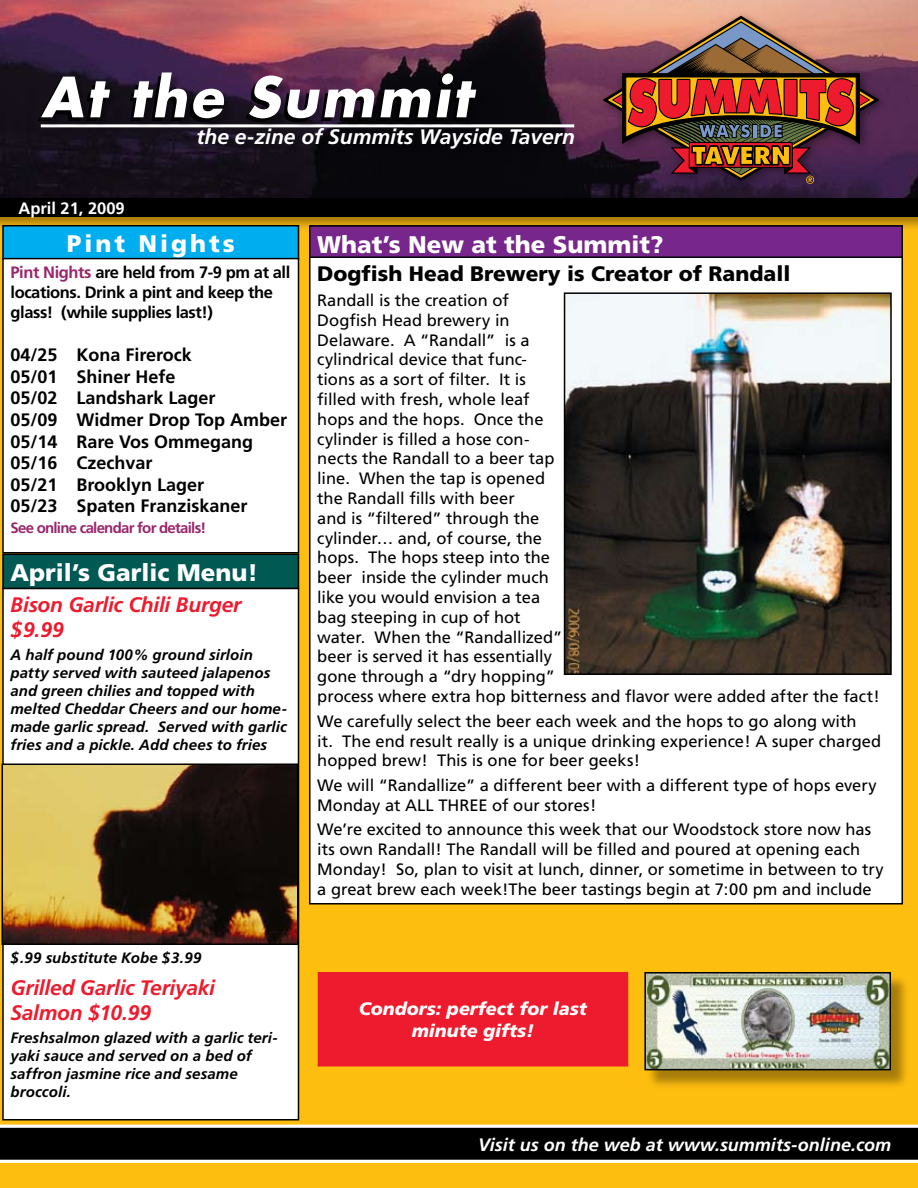
<style>
.page{position:relative;width:918px;height:1188px;background:#fff}
.page>*{position:absolute;margin:0;border:0;box-sizing:border-box;transform-origin:0 0}
.t1{font:italic 700 54px "Futura";letter-spacing:.05em;color:#fff}
.t2{font:900 24px "Frutiger";color:#fff}
.t3{font:900 24px "Frutiger";letter-spacing:.125em;color:#fff}
.t4{font:italic 700 21px/25.2px "Frutiger";letter-spacing:-.015em;color:#ed1b2d}
.t5{font:900 21px "Frutiger";color:#000}
.t6{font:italic 700 21px "Frutiger";color:#fff}
.t7{font:700 18px/21.6px "Frutiger";color:#000}
.t8{font:italic 700 18px "Frutiger";color:#fff}
.t9{font:italic 900 18px/21.6px "Frutiger";color:#fff;text-align:center}
.t10{font:16.5px/19.8px "Frutiger";color:#000}
.t11{font:700 16.5px/19.8px "Frutiger";letter-spacing:-.025em;color:#000}
.t12{font:700 16.5px "Frutiger";color:#fff}
.t13{font:italic 700 15px/18px "Frutiger";letter-spacing:.005em;color:#000}
.t14{font:700 15px "Frutiger";letter-spacing:-.05em;color:#99266b}
.s1{color:#99266b}
</style>
<div class="page">
<div style="left:0;top:232px;width:918px;height:956px;background:#febe10"></div>
<svg style="left:0;top:1125px;width:918px;height:38px;background:#282828"></svg>
<img style="left:0;top:0;width:918px;height:195px">
<div style="left:597px;top:9px;width:292px;height:186px;background:#000;opacity:.45"></div>
<svg style="left:602px;top:16px;width:278px;height:165px;background:#915f65"></svg>
<svg style="left:608px;top:19px;width:266px;height:165px;background:#86493d"></svg>
<div style="left:198px;top:128px;width:387px;height:32px;background:#000;opacity:.35"></div>
<hr style="left:41px;top:124px;width:533px;height:3px;background:#fff">
<div style="left:42px;top:72px;width:445px;height:58px;background:#000;opacity:.35"></div>
<div style="left:0;top:195px;width:918px;height:37px;background:#000;opacity:.35"></div>
<div style="left:0;top:198px;width:918px;height:19px;background:#000"></div>
<div style="left:3px;top:588px;width:295px;height:532px;background:#fff"></div>
<div style="left:2px;top:588px;width:297px;height:532px;border:2px solid #000"></div>
<div style="left:310px;top:226px;width:592px;height:34px;background:#77278b"></div>
<div style="left:309px;top:225px;width:594px;height:36px;border:2px solid #000"></div>
<div style="left:3px;top:554px;width:295px;height:34px;background:#005953"></div>
<div style="left:2px;top:554px;width:297px;height:35px;border:2px solid #000"></div>
<div style="left:310px;top:257px;width:592px;height:647px;background:#fff"></div>
<img style="left:567px;top:295px;width:322px;height:377px">
<div style="left:564px;top:292px;width:328px;height:383px;border:2px solid #000"></div>
<img style="left:5px;top:766px;width:290px;height:176px">
<div style="left:2px;top:763px;width:296px;height:182px;border:2px solid #000"></div>
<div style="left:3px;top:226px;width:295px;height:33px;background:#00adef"></div>
<div style="left:2px;top:225px;width:297px;height:35px;border:2px solid #000"></div>
<div style="left:3px;top:259px;width:295px;height:294px;background:#fff"></div>
<div style="left:2px;top:258px;width:297px;height:296px;border:2px solid #000"></div>
<div style="left:318px;top:973px;width:309px;height:93px;background:#ed1b2d"></div>
<div style="left:318px;top:972px;width:310px;height:94px;border:2px solid #ed1b2d"></div>
<div style="left:646px;top:974px;width:266px;height:116px;background:#000;opacity:.35"></div>
<img style="left:647px;top:975px;width:241px;height:92px">
<div style="left:644px;top:972px;width:247px;height:98px;border:2px solid #000"></div>
<h1 class="t1" style="left:41px;top:61px;width:432px">At the Summit</h1>
<p class="t12" style="left:18px;top:198px;width:108px">April 21, 2009</p>
<p class="t6" style="left:196px;top:125px;width:380px">the e-zine of Summits Wayside Tavern</p>
<h2 class="t3" style="left:67px;top:229px;width:170px">Pint Nights</h2>
<p class="t11" style="left:10px;top:263px;width:281px"><span class="s1">Pint Nights</span> are held from 7-9 pm at all locations. Drink a pint and keep the glass! (while supplies last!)</p>
<p class="t7" style="left:10px;top:344px;width:278px">04/25 Kona Firerock<br>05/01 Shiner Hefe<br>05/02 Landshark Lager<br>05/09 Widmer Drop Top Amber<br>05/14 Rare Vos Ommegang<br>05/16 Czechvar<br>05/21 Brooklyn Lager<br>05/23 Spaten Franziskaner</p>
<p class="t14" style="left:10px;top:519px;width:197px">See online calendar for details!</p>
<h2 class="t2" style="left:10px;top:558px;width:249px">April’s Garlic Menu!</h2>
<p class="t4" style="left:10px;top:592px;width:232px">Bison Garlic Chili Burger $9.99</p>
<p class="t13" style="left:10px;top:646px;width:278px">A half pound 100% ground sirloin patty served with sauteed jalapenos and green chilies and topped with melted Cheddar Cheers and our home&shy;made garlic spread. Served with garlic fries and a pickle. Add chees to fries</p>
<p class="t13" style="left:10px;top:949px;width:192px">$.99 substitute Kobe $3.99</p>
<p class="t4" style="left:10px;top:975px;width:206px">Grilled Garlic Teriyaki<br>Salmon $10.99</p>
<p class="t13" style="left:10px;top:1029px;width:269px">Freshsalmon glazed with a garlic teri&shy;yaki sauce and served on a bed of saffron jasmine rice and sesame broccoli.</p>
<h2 class="t2" style="left:317px;top:230px;width:348px">What’s New at the Summit?</h2>
<p class="t5" style="left:317px;top:261px;width:475px">Dogfish Head Brewery is Creator of Randall</p>
<p class="t10" style="left:317px;top:290px;width:564px">Randall is the creation of<br>Dogfish Head brewery in<br>Delaware. A “Randall” is a<br>cylindrical device that func-<br>tions as a sort of filter. It is<br>filled with fresh, whole leaf<br>hops and the hops. Once the<br>cylinder is filled a hose con-<br>nects the Randall to a beer tap<br>line. When the tap is opened<br>the Randall fills with beer<br>and is “filtered” through the<br>cylinder… and, of course, the<br>hops. The hops steep into the<br>beer inside the cylinder much<br>like you would envision a tea<br>bag steeping in cup of hot<br>water. When the “Randallized”<br>beer is served it has essentially<br>gone through a “dry hopping”<br>process where extra hop bitterness and flavor were added after the fact!</p>
<p class="t10" style="left:317px;top:711px;width:565px">We carefully select the beer each week and the hops to go along with<br>it. The end result really is a unique drinking experience! A super charged hopped brew! This is one for beer geeks!</p>
<p class="t10" style="left:317px;top:775px;width:561px">We will “Randallize” a different beer with a different type of hops every<br>Monday at ALL THREE of our stores!</p>
<p class="t10" style="left:317px;top:820px;width:568px">We’re excited to announce this week that our Woodstock store now has its own Randall! The Randall will be filled and poured at opening each Monday! So, plan to visit at lunch, dinner, or sometime in between to try a great brew each week!The beer tastings begin at 7:00 pm and include</p>
<p class="t9" style="left:359px;top:998px;width:230px">Condors: perfect for last minute gifts!</p>
<p class="t8" style="left:478px;top:1134px;width:414px">Visit us on the web at www.summits-online.com</p>
</div>
